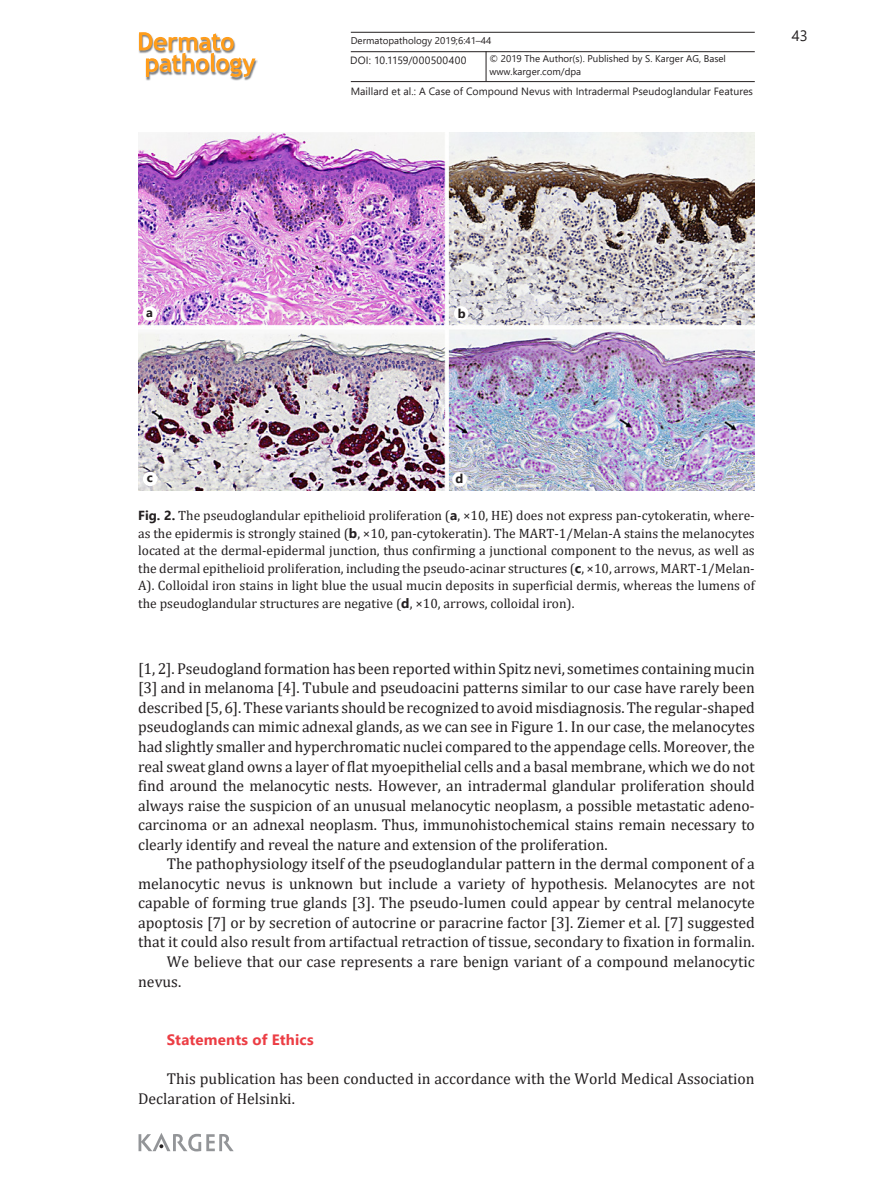
<style>
.page{position:relative;width:893px;height:1191px;background:#fff}
.page>*{position:absolute;margin:0;border:0;box-sizing:border-box;transform-origin:0 0}
.t1{font:15.75px/19.5px "Cambria";color:#231f20;text-align:justify}
.t2{font:700 15px "Segoe UI";letter-spacing:.01em;color:#ec3d44}
.t3{font:15px "Segoe UI";color:#231f20}
.t4{font:13.5px/17.4px "Cambria";color:#231f20;text-align:justify}
.t5{font:700 12.75px "Segoe UI";color:#231f20}
.t6{font:10.5px "Segoe UI";letter-spacing:.005em;color:#231f20}
.t7{font:10.5px "Segoe UI";letter-spacing:.025em;color:#231f20}
.t8{font:9.75px "Segoe UI";color:#231f20}
.s1{font-family:"Segoe UI";font-weight:700;font-size:13.2px}
.s2{font-family:"Segoe UI";font-weight:700}
</style>
<div class="page">
<img style="left:138px;top:35px;width:119px;height:45px">
<svg style="left:139px;top:32px;width:116px;height:45px"></svg>
<hr style="left:351px;top:51px;width:404px;height:1px;background:#231f20">
<hr style="left:351px;top:81px;width:404px;height:1px;background:#231f20">
<hr style="left:351px;top:32px;width:404px;height:1px;background:#231f20">
<svg style="left:139px;top:1133px;width:95px;height:18px"></svg>
<hr style="left:486px;top:51px;width:1px;height:30px;background:#231f20">
<img style="left:138px;top:133px;width:617px;height:358px">
<div style="left:143px;top:306px;width:14px;height:15px;background:#fff;border-radius:50%"></div>
<div style="left:454px;top:306px;width:14px;height:15px;background:#fff;border-radius:50%"></div>
<div style="left:143px;top:472px;width:14px;height:14px;background:#fff;border-radius:50%"></div>
<div style="left:452px;top:472px;width:15px;height:14px;background:#fff;border-radius:50%"></div>
<p class="t8" style="left:351px;top:31px;width:142px">Dermatopathology 2019;6:41–44</p>
<p class="t7" style="left:350px;top:50px;width:118px">DOI: 10.1159/000500400</p>
<p class="t8" style="left:489px;top:50px;width:238px">© 2019 The Author(s). Published by S. Karger AG, Basel</p>
<p class="t8" style="left:489px;top:62px;width:93px">www.karger.com/dpa</p>
<p class="t6" style="left:351px;top:81px;width:404px">Maillard et al.: A Case of Compound Nevus with Intradermal Pseudoglandular Features</p>
<p class="t3" style="left:792px;top:22px;width:17px">43</p>
<p class="t5" style="left:146px;top:300px;width:8px">a</p>
<p class="t5" style="left:458px;top:301px;width:9px">b</p>
<p class="t5" style="left:147px;top:465px;width:8px">c</p>
<p class="t5" style="left:455px;top:467px;width:9px">d</p>
<p class="t4" style="left:138px;top:507px;width:618px"><span class="s1">Fig. 2.</span> The pseudoglandular epithelioid proliferation (<span class="s2">a</span>, ×10, HE) does not express pan-cytokeratin, where&shy;as the epidermis is strongly stained (<span class="s2">b</span>, ×10, pan-cytokeratin). The MART-1/Melan-A stains the melanocytes located at the dermal-epidermal junction, thus confirming a junctional component to the nevus, as well as the dermal epithelioid proliferation, including the pseudo-acinar structures (<span class="s2">c</span>, ×10, arrows, MART-1/Melan-A). Colloidal iron stains in light blue the usual mucin deposits in superficial dermis, whereas the lumens of the pseudoglandular structures are negative (<span class="s2">d</span>, ×10, arrows, colloidal iron).</p>
<p class="t1" style="left:138px;top:658px;width:618px">[1, 2]. Pseudogland formation has been reported within Spitz nevi, sometimes containing mucin [3] and in melanoma [4]. Tubule and pseudoacini patterns similar to our case have rarely been described [5, 6]. These variants should be recognized to avoid misdiagnosis. The regular-shaped pseudoglands can mimic adnexal glands, as we can see in Figure 1. In our case, the melanocytes had slightly smaller and hyperchromatic nuclei compared to the appendage cells. Moreover, the real sweat gland owns a layer of flat myoepithelial cells and a basal membrane, which we do not find around the melanocytic nests. However, an intradermal glandular proliferation should always raise the suspicion of an unusual melanocytic neoplasm, a possible metastatic adeno&shy;carcinoma or an adnexal neoplasm. Thus, immunohistochemical stains remain necessary to clearly identify and reveal the nature and extension of the proliferation.</p>
<p class="t1" style="left:167px;top:854px;width:589px">The pathophysiology itself of the pseudoglandular pattern in the dermal component of a</p>
<p class="t1" style="left:138px;top:873px;width:618px">melanocytic nevus is unknown but include a variety of hypothesis. Melanocytes are not</p>
<p class="t1" style="left:138px;top:893px;width:618px">capable of forming true glands [3]. The pseudo-lumen could appear by central melanocyte</p>
<p class="t1" style="left:138px;top:912px;width:618px">apoptosis [7] or by secretion of autocrine or paracrine factor [3]. Ziemer et al. [7] suggested</p>
<p class="t1" style="left:138px;top:932px;width:618px">that it could also result from artifactual retraction of tissue, secondary to fixation in formalin.</p>
<p class="t1" style="left:167px;top:951px;width:589px">We believe that our case represents a rare benign variant of a compound melanocytic</p>
<p class="t1" style="left:138px;top:971px;width:45px">nevus.</p>
<p class="t2" style="left:167px;top:1025px;width:148px">Statements of Ethics</p>
<p class="t1" style="left:138px;top:1069px;width:618px;text-indent:29px">This publication has been conducted in accordance with the World Medical Association<br>Declaration of Helsinki.</p>
</div>
